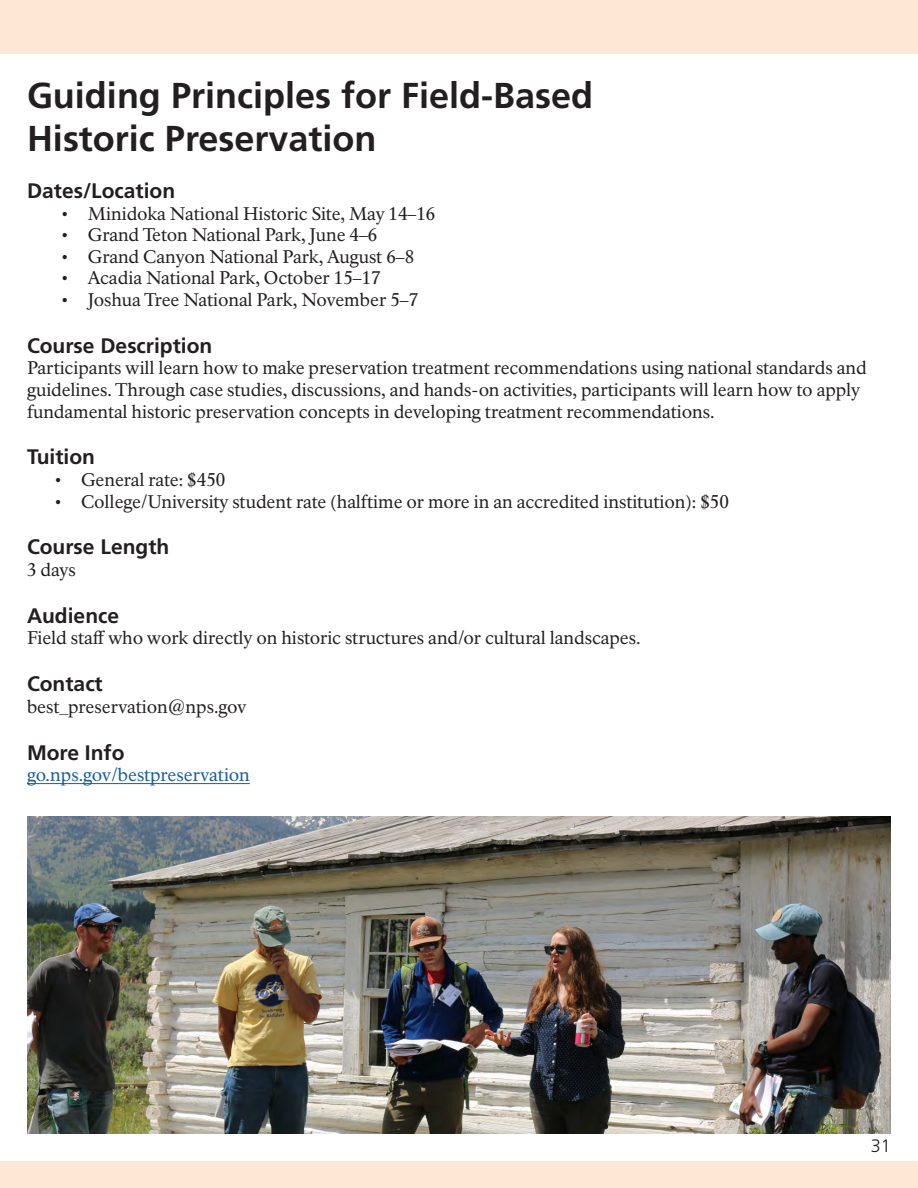
<style>
.page{position:relative;width:918px;height:1188px;background:#fff}
.page>*{position:absolute;margin:0;border:0;box-sizing:border-box;transform-origin:0 0}
.t1{font:700 36px/43.2px "Frutiger LT Std";color:#231f20}
.t2{font:700 21px "Frutiger LT Std";color:#231f20}
.t3{font:18px/21.6px "NPS Rawlinson OT";letter-spacing:-.005em;color:#231f20}
.t4{font:18px "NPS Rawlinson OT";letter-spacing:-.005em;color:#175d9e}
.t5{font:300 18px "Frutiger LT Std";color:#231f20}
</style>
<div class="page">
<div style="left:0;top:0;width:918px;height:54px;background:#ffe8d6"></div>
<div style="left:0;top:1161px;width:918px;height:27px;background:#ffe8d6"></div>
<hr style="left:27px;top:783px;width:223px;height:1px;background:#175d9e">
<img style="left:27px;top:817px;width:864px;height:317px">
<h1 class="t1" style="left:27px;top:74px;width:568px">Guiding Principles for Field-Based<br>Historic Preservation</h1>
<p class="t2" style="left:27px;top:178px;width:150px">Dates/Location</p>
<p class="t3" style="left:61px;top:203px;width:376px">• Minidoka National Historic Site, May 14–16</p>
<p class="t3" style="left:61px;top:224px;width:318px">• Grand Teton National Park, June 4–6</p>
<p class="t3" style="left:61px;top:246px;width:355px">• Grand Canyon National Park, August 6–8</p>
<p class="t3" style="left:61px;top:268px;width:322px">• Acadia National Park, October 15–17</p>
<p class="t3" style="left:61px;top:289px;width:359px">• Joshua Tree National Park, November 5–7</p>
<p class="t2" style="left:27px;top:333px;width:187px">Course Description</p>
<p class="t3" style="left:27px;top:358px;width:841px">Participants will learn how to make preservation treatment recommendations using national standards and guidelines. Through case studies, discussions, and hands-on activities, participants will learn how to apply fundamental historic preservation concepts in developing treatment recommendations.</p>
<p class="t2" style="left:27px;top:445px;width:70px">Tuition</p>
<p class="t3" style="left:54px;top:469px;width:173px">• General rate: $450</p>
<p class="t3" style="left:54px;top:491px;width:677px">• College/University student rate (halftime or more in an accredited institution): $50</p>
<p class="t2" style="left:27px;top:535px;width:144px">Course Length</p>
<p class="t3" style="left:27px;top:559px;width:50px">3 days</p>
<p class="t2" style="left:27px;top:603px;width:94px">Audience</p>
<p class="t3" style="left:27px;top:628px;width:615px">Field staff who work directly on historic structures and/or cultural landscapes.</p>
<p class="t2" style="left:27px;top:672px;width:77px">Contact</p>
<p class="t3" style="left:27px;top:696px;width:221px">best_preservation@nps.gov</p>
<p class="t2" style="left:27px;top:740px;width:99px">More Info</p>
<p class="t4" style="left:27px;top:764px;width:224px">go.nps.gov/bestpreservation</p>
<p class="t5" style="left:871px;top:1136px;width:22px">31</p>
</div>
